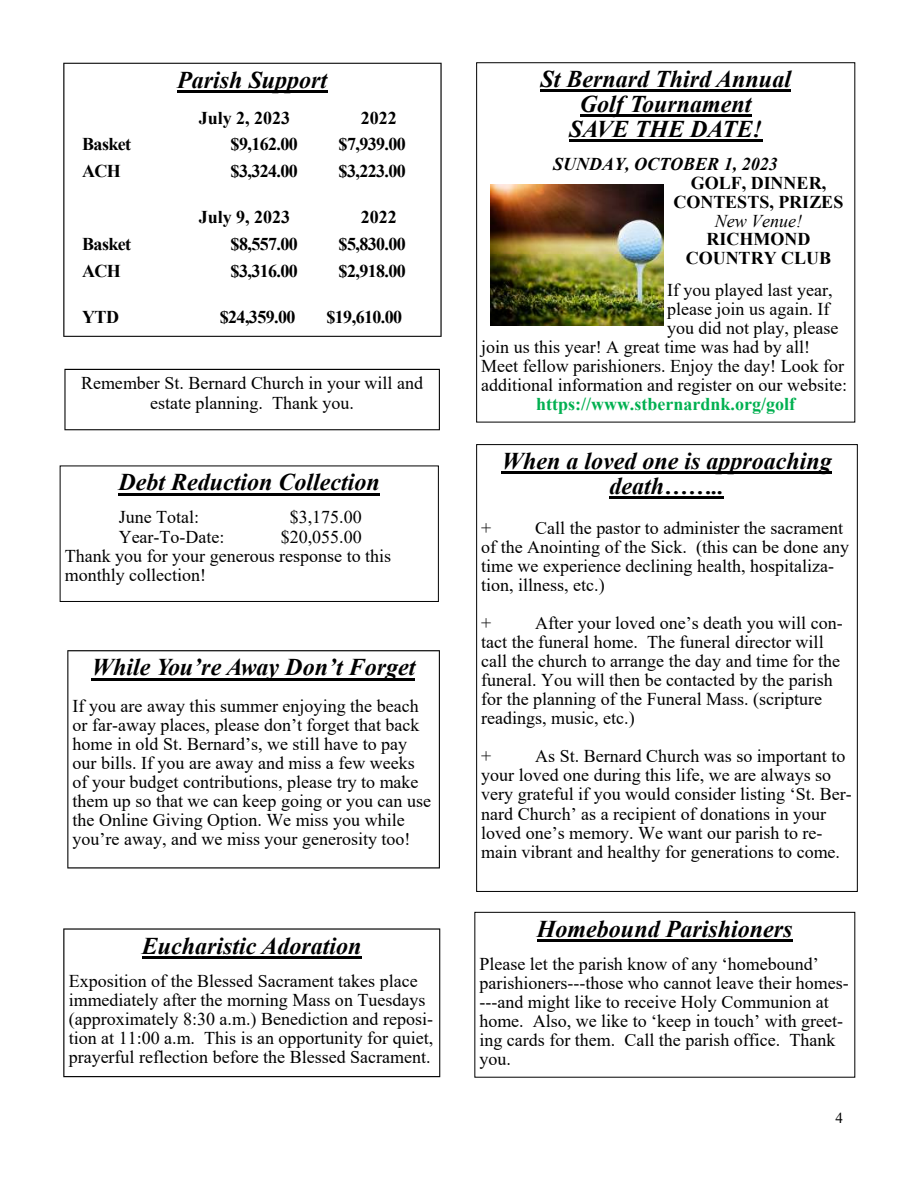
<style>
.page{position:relative;width:918px;height:1188px;background:#fff}
.page>*{position:absolute;margin:0;border:0;box-sizing:border-box;transform-origin:0 0}
.t1{font:italic 700 24px/25px "Times New Roman";color:#000;text-align:center}
.t2{font:18px/19px "Times New Roman";color:#000}
.t3{font:700 18px/18.8px "Times New Roman";color:#000;text-align:center}
.t4{font:700 18px "Times New Roman";color:#00b050}
.t5{font:italic 700 18px "Times New Roman";color:#000}
.t6{font:italic 18px "Times New Roman";color:#000}
.t7{font:15px "Times New Roman";color:#000}
</style>
<div class="page">
<svg style="left:67px;top:650px;width:373px;height:218px"></svg>
<hr style="left:92px;top:678px;width:323px;height:2px;background:#000">
<hr style="left:502px;top:472px;width:330px;height:2px;background:#000">
<hr style="left:609px;top:497px;width:115px;height:2px;background:#000">
<svg style="left:63px;top:63px;width:379px;height:274px"></svg>
<hr style="left:177px;top:90px;width:150px;height:3px;background:#000">
<div style="left:60px;top:466px;width:379px;height:136px;border:1px solid #000"></div>
<hr style="left:118px;top:493px;width:262px;height:2px;background:#000">
<svg style="left:64px;top:369px;width:376px;height:61px"></svg>
<div style="left:474px;top:912px;width:381px;height:166px;border:1px solid #000"></div>
<hr style="left:537px;top:939px;width:255px;height:3px;background:#000">
<div style="left:476px;top:62px;width:379px;height:360px;border:1px solid #000"></div>
<hr style="left:540px;top:90px;width:251px;height:2px;background:#000">
<hr style="left:580px;top:115px;width:172px;height:2px;background:#000">
<hr style="left:569px;top:140px;width:193px;height:2px;background:#000">
<img style="left:490px;top:184px;width:173px;height:141px">
<svg style="left:63px;top:928px;width:377px;height:149px"></svg>
<hr style="left:142px;top:956px;width:220px;height:2px;background:#000">
<h1 class="t1" style="left:177px;top:67px;width:151px">Parish Support</h1>
<p class="t3" style="left:199px;top:108px;width:93px">July 2, 2023</p>
<p class="t3" style="left:361px;top:108px;width:38px">2022</p>
<p class="t3" style="left:82px;top:135px;width:51px">Basket</p>
<p class="t3" style="left:231px;top:135px;width:69px">$9,162.00</p>
<p class="t3" style="left:339px;top:135px;width:69px">$7,939.00</p>
<p class="t3" style="left:82px;top:161px;width:40px">ACH</p>
<p class="t3" style="left:231px;top:161px;width:69px">$3,324.00</p>
<p class="t3" style="left:339px;top:161px;width:69px">$3,223.00</p>
<p class="t3" style="left:199px;top:208px;width:93px">July 9, 2023</p>
<p class="t3" style="left:361px;top:208px;width:38px">2022</p>
<p class="t3" style="left:82px;top:234px;width:51px">Basket</p>
<p class="t3" style="left:231px;top:234px;width:69px">$8,557.00</p>
<p class="t3" style="left:339px;top:234px;width:69px">$5,830.00</p>
<p class="t3" style="left:82px;top:261px;width:40px">ACH</p>
<p class="t3" style="left:231px;top:261px;width:69px">$3,316.00</p>
<p class="t3" style="left:339px;top:261px;width:69px">$2,918.00</p>
<p class="t3" style="left:82px;top:308px;width:38px">YTD</p>
<p class="t3" style="left:220px;top:308px;width:77px">$24,359.00</p>
<p class="t3" style="left:327px;top:308px;width:77px">$19,610.00</p>
<p class="t2" style="left:81px;top:374px;width:343px;text-align:center">Remember St. Bernard Church in your will and estate planning. Thank you.</p>
<h1 class="t1" style="left:118px;top:470px;width:263px">Debt Reduction Collection</h1>
<p class="t2" style="left:119px;top:508px;width:82px">June Total:</p>
<p class="t2" style="left:290px;top:508px;width:73px">$3,175.00</p>
<p class="t2" style="left:119px;top:527px;width:107px">Year-To-Date:</p>
<p class="t2" style="left:65px;top:527px;width:328px;text-indent:216px">$20,055.00<br>Thank you for your generous response to this monthly collection!</p>
<h1 class="t1" style="left:92px;top:655px;width:325px">While You’re Away Don’t Forget</h1>
<p class="t2" style="left:73px;top:696px;width:360px">If you are away this summer enjoying the beach or far-away places, please don’t forget that back home in old St. Bernard’s, we still have to pay our bills. If you are away and miss a few weeks of your budget contributions, please try to make them up so that we can keep going or you can use the Online Giving Option. We miss you while you’re away, and we miss your generosity too!</p>
<h1 class="t1" style="left:142px;top:933px;width:221px">Eucharistic Adoration</h1>
<p class="t2" style="left:69px;top:971px;width:366px">Exposition of the Blessed Sacrament takes place immediately after the morning Mass on Tuesdays (approximately 8:30 a.m.) Benediction and reposi&shy;tion at 11:00 a.m. This is an opportunity for quiet, prayerful reflection before the Blessed Sacrament.</p>
<h1 class="t1" style="left:540px;top:66px;width:252px">St Bernard Third Annual<br>Golf Tournament<br>SAVE THE DATE!</h1>
<p class="t5" style="left:553px;top:154px;width:226px">SUNDAY, OCTOBER 1, 2023</p>
<p class="t3" style="left:673px;top:173px;width:171px">GOLF, DINNER,<br>CONTESTS, PRIZES</p>
<p class="t6" style="left:715px;top:211px;width:89px">New Venue!</p>
<p class="t3" style="left:686px;top:230px;width:147px">RICHMOND<br>COUNTRY CLUB</p>
<p class="t2" style="left:667px;top:280px;width:167px">If you played last year,</p>
<p class="t2" style="left:667px;top:299px;width:164px">please join us again. If</p>
<p class="t2" style="left:667px;top:318px;width:173px">you did not play, please</p>
<p class="t2" style="left:481px;top:337px;width:331px">join us this year! A great time was had by all!</p>
<p class="t2" style="left:481px;top:356px;width:364px">Meet fellow parishioners. Enjoy the day! Look for</p>
<p class="t2" style="left:481px;top:376px;width:367px">additional information and register on our website:</p>
<p class="t4" style="left:536px;top:394px;width:261px">https://www.stbernardnk.org/golf</p>
<h1 class="t1" style="left:502px;top:448px;width:332px">When a loved one is approaching death……..</h1>
<p class="t2" style="left:481px;top:518px;width:369px;text-indent:54px">Call the pastor to administer the sacrament of the Anointing of the Sick. (this can be done any time we experience declining health, hospitaliza&shy;tion, illness, etc.)</p>
<p class="t2" style="left:481px;top:613px;width:12px">+</p>
<p class="t2" style="left:481px;top:518px;width:12px">+</p>
<p class="t2" style="left:481px;top:613px;width:363px;text-indent:54px">After your loved one’s death you will con&shy;tact the funeral home. The funeral director will call the church to arrange the day and time for the funeral. You will then be contacted by the parish for the planning of the Funeral Mass. (scripture readings, music, etc.)</p>
<p class="t2" style="left:481px;top:747px;width:12px">+</p>
<p class="t2" style="left:481px;top:747px;width:372px;text-indent:54px">As St. Bernard Church was so important to your loved one during this life, we are always so very grateful if you would consider listing ‘St. Ber&shy;nard Church’ as a recipient of donations in your loved one’s memory. We want our parish to re&shy;main vibrant and healthy for generations to come.</p>
<h1 class="t1" style="left:537px;top:916px;width:257px">Homebound Parishioners</h1>
<p class="t2" style="left:479px;top:954px;width:371px">Please let the parish know of any ‘homebound’ parishioners---those who cannot leave their homes----and might like to receive Holy Communion at home. Also, we like to ‘keep in touch’ with greet&shy;ing cards for them. Call the parish office. Thank you.</p>
<p class="t7" style="left:835px;top:1109px;width:9px">4</p>
</div>
